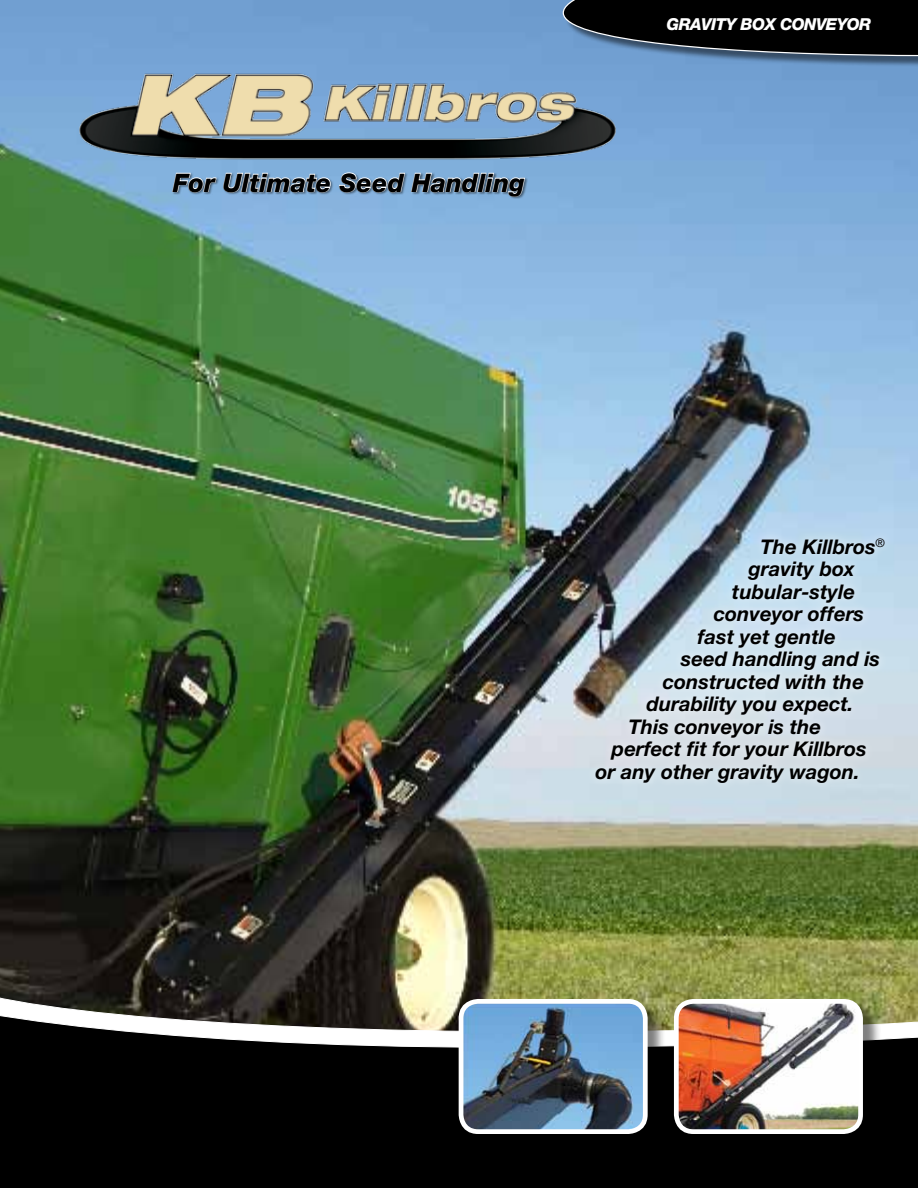
<style>
.page{position:relative;width:918px;height:1188px;background:#fff}
.page>*{position:absolute;margin:0;border:0;box-sizing:border-box;transform-origin:0 0}
.t1{font:italic 800 25.5px "Helvetica Neue";color:#000}
.t2{font:italic 700 20.25px "Helvetica Neue";color:#000}
.t3{font:italic 800 16.5px "Helvetica Neue";letter-spacing:.065em;color:#fff}
</style>
<div class="page">
<img style="left:0;top:0;width:918px;height:963px">
<div style="left:0;top:1048px;width:918px;height:140px;background:#000"></div>
<svg style="left:0;top:963px;width:918px;height:85px"></svg>
<div style="left:461px;top:1001px;width:205px;height:151px;background:#000"></div>
<img style="left:461px;top:1001px;width:184px;height:129px">
<div style="left:459px;top:999px;width:189px;height:135px;border:5px solid #fff;border-radius:17px"></div>
<div style="left:676px;top:1001px;width:205px;height:151px;background:#000"></div>
<img style="left:676px;top:1001px;width:185px;height:127px">
<div style="left:674px;top:999px;width:189px;height:135px;border:5px solid #fff;border-radius:17px"></div>
<div style="left:587px;top:529px;width:307px;height:263px;background:#fff;opacity:.75"></div>
<div style="left:565px;top:0;width:353px;height:67px;background:#000;opacity:.5"></div>
<svg style="left:656px;top:0;width:262px;height:57px"></svg>
<div style="left:171px;top:172px;width:357px;height:27px;background:#000;opacity:.45"></div>
<svg style="left:171px;top:177px;width:46px;height:16px"></svg>
<svg style="left:223px;top:177px;width:108px;height:16px"></svg>
<svg style="left:338px;top:177px;width:188px;height:20px"></svg>
<img style="left:39px;top:0;width:617px;height:177px">
<p class="t1" style="left:173px;top:167px;width:353px">FOR ULTIMATE SEED HANDLING</p>
<p class="t3" style="left:666px;top:14px;width:201px">GRAVITY BOX CONVEYOR</p>
<p class="t2" style="left:760px;top:534px;width:126px">The Killbros<sup>®</sup></p>
<p class="t2" style="left:748px;top:557px;width:108px">gravity box</p>
<p class="t2" style="left:732px;top:579px;width:124px">tubular-style</p>
<p class="t2" style="left:714px;top:602px;width:152px">conveyor offers</p>
<p class="t2" style="left:697px;top:624px;width:140px">fast yet gentle</p>
<p class="t2" style="left:681px;top:647px;width:201px">seed handling and is</p>
<p class="t2" style="left:663px;top:669px;width:203px">constructed with the</p>
<p class="t2" style="left:646px;top:692px;width:209px">durability you expect.</p>
<p class="t2" style="left:628px;top:714px;width:194px">This conveyor is the</p>
<p class="t2" style="left:612px;top:737px;width:256px">perfect fit for your Killbros</p>
<p class="t2" style="left:595px;top:759px;width:266px">or any other gravity wagon.</p>
</div>
